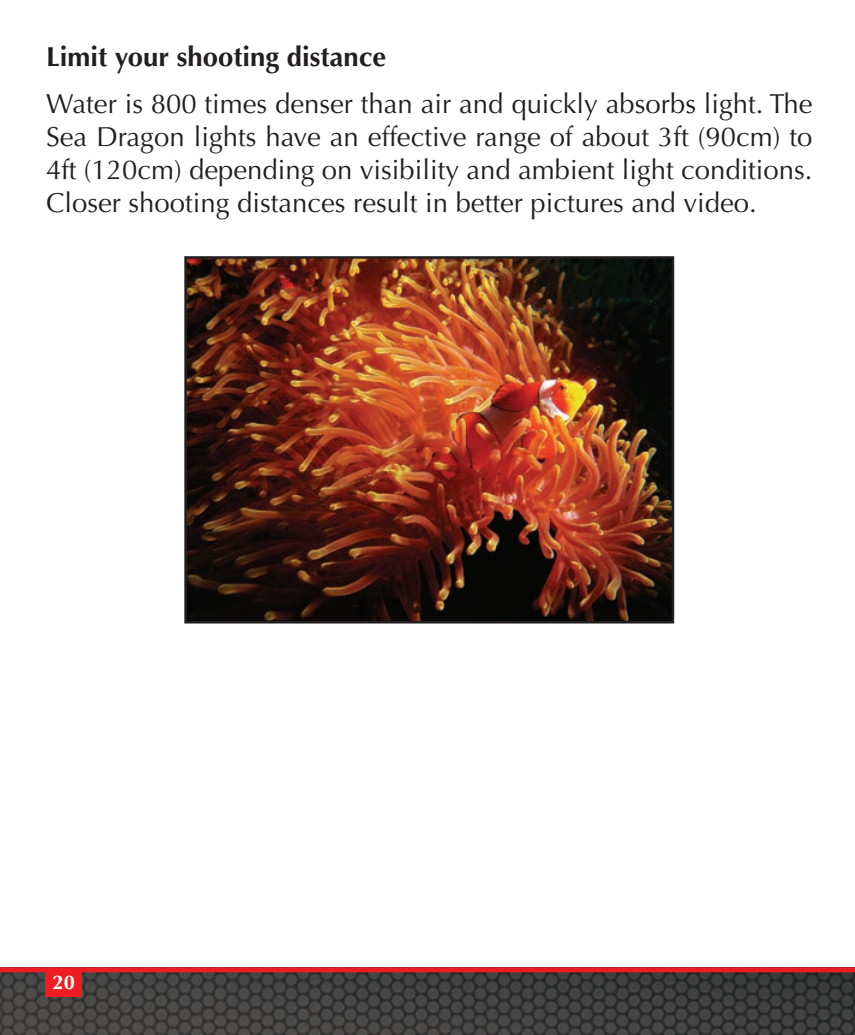
<style>
.page{position:relative;width:855px;height:1035px;background:#fff}
.page>*{position:absolute;margin:0;border:0;box-sizing:border-box;transform-origin:0 0}
.t1{font:27.5px/33px "Optima";color:#231f20;text-align:justify}
.t2{font:700 27.5px "Optima";color:#231f20}
.t3{font:700 20px "Optima";color:#fff}
</style>
<div class="page">
<img style="left:0;top:972px;width:855px;height:63px">
<div style="left:0;top:967px;width:855px;height:5px;background:#ee1d23"></div>
<div style="left:45px;top:969px;width:37px;height:28px;background:#ee1d23"></div>
<img style="left:187px;top:259px;width:484px;height:362px">
<div style="left:184px;top:256px;width:490px;height:368px;border:2px solid #231f20"></div>
<p class="t2" style="left:46px;top:40px;width:342px">Limit your shooting distance</p>
<p class="t1" style="left:46px;top:87px;width:768px">Water is 800 times denser than air and quickly absorbs light. The Sea Dragon lights have an effective range of about 3ft (90cm) to 4ft (120cm) depending on visibility and ambient light conditions.<br>Closer shooting distances result in better pictures and video.</p>
<p class="t3" style="left:53px;top:971px;width:24px">20</p>
</div>
